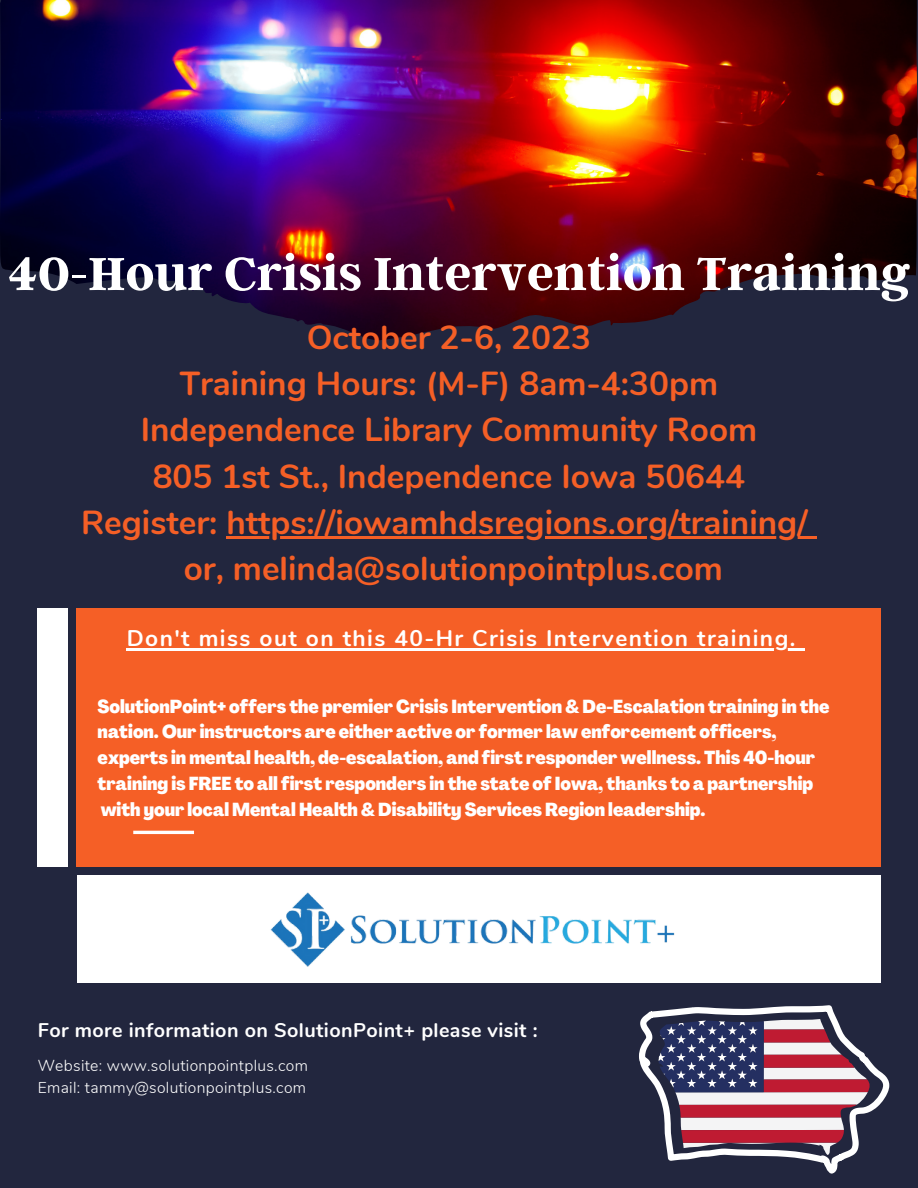
<style>
.page{position:relative;width:918px;height:1188px;background:#22263e}
.page>*{position:absolute;margin:0;border:0;box-sizing:border-box;transform-origin:0 0}
.t1{font:700 51.75px "Argent CF";color:#fff}
.t2{font:700 33.3px "Nunito";color:#f55f26}
.t3{font:700 22.65px "Nunito";letter-spacing:.065em;color:#fff}
.t4{font:700 19.8px "Nunito";letter-spacing:.02em;color:#fff}
.t5{font:800 condensed 18.45px/25.8px "Agrandir";color:#fff}
.t6{font:300 15.75px "Nunito";letter-spacing:.02em;color:#fff}
</style>
<div class="page">
<img style="left:0;top:0;width:918px;height:340px">
<div style="left:76px;top:608px;width:804px;height:259px;background:#f55f26"></div>
<div style="left:38px;top:608px;width:30px;height:259px;background:#fff"></div>
<hr style="left:133px;top:831px;width:61px;height:3px;background:#fff">
<hr style="left:127px;top:649px;width:670px;height:2px;background:#fff">
<svg style="left:797px;top:649px;width:7px;height:2px"></svg>
<div style="left:77px;top:876px;width:803px;height:107px;background:#fff"></div>
<img style="left:254px;top:875px;width:437px;height:92px">
<svg style="left:639px;top:1005px;width:250px;height:169px"></svg>
<hr style="left:226px;top:536px;width:582px;height:2px;background:#f55f26">
<svg style="left:808px;top:536px;width:9px;height:2px"></svg>
<p class="t1" style="left:7px;top:240px;width:905px">40-Hour Crisis Intervention Training</p>
<p class="t2" style="left:307px;top:315px;width:286px">October 2-6, 2023</p>
<p class="t2" style="left:180px;top:362px;width:540px">Training Hours: (M-F) 8am-4:30pm</p>
<p class="t2" style="left:141px;top:408px;width:618px">Independence Library Community Room</p>
<p class="t2" style="left:153px;top:454px;width:594px">805 1st St., Independence Iowa 50644</p>
<p class="t2" style="left:81px;top:500px;width:728px">Register: https://iowamhdsregions.org/training/</p>
<p class="t2" style="left:184px;top:546px;width:541px">or, melinda@solutionpointplus.com</p>
<p class="t3" style="left:127px;top:624px;width:670px">Don't miss out on this 40-Hr Crisis Intervention training.</p>
<p class="t5" style="left:98px;top:695px;width:733px">SolutionPoint+ offers the premier Crisis Intervention &amp; De-Escalation training in the nation. Our instructors are either active or former law enforcement officers, experts in mental health, de-escalation, and first responder wellness. This 40-hour training is FREE to all first responders in the state of Iowa, thanks to a partnership with your local Mental Health &amp; Disability Services Region leadership.</p>
<p class="t4" style="left:38px;top:1017px;width:501px">For more information on SolutionPoint+ please visit :</p>
<p class="t6" style="left:38px;top:1056px;width:272px">Website: www.solutionpointplus.com</p>
<p class="t6" style="left:38px;top:1077px;width:270px">Email: tammy@solutionpointplus.com</p>
</div>
